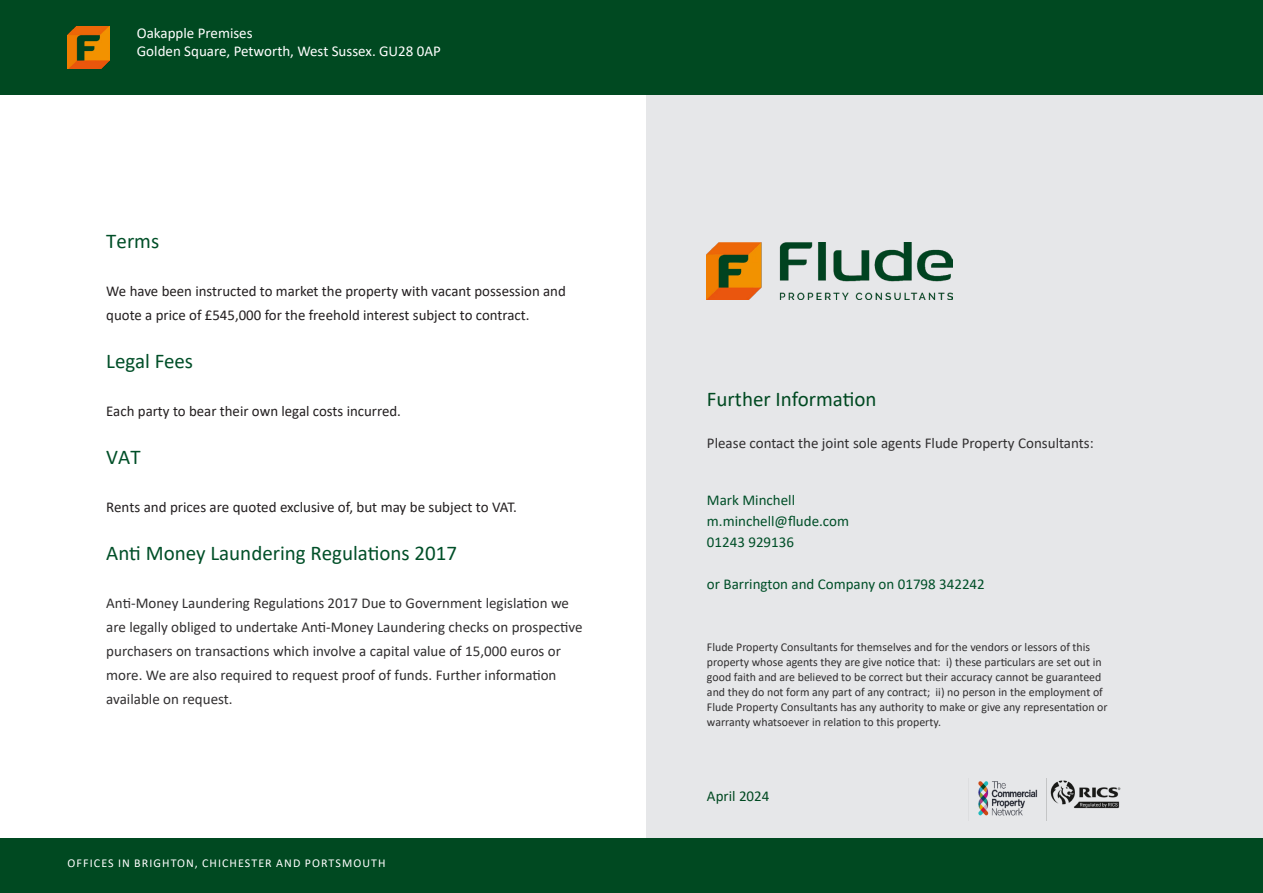
<style>
.page{position:relative;width:1263px;height:893px;background:#fff}
.page>*{position:absolute;margin:0;border:0;box-sizing:border-box;transform-origin:0 0}
.Flude_-_Standard_Paragraph_Text{font:21px "Calibri";color:#004f28}
.Flude_-_Sub_Header{font:21px "Calibri";color:#004921}
.Flude_-_Sub_Header-2{font:21px "Calibri";color:#004f28}
.Flude_-_Standard_Paragraph_Text-2{font:15px/24px "Calibri";color:#312f30}
.Flude_-_Standard_Paragraph_Text-3{font:15px/24px "Calibri";color:#231f20}
.Flude_-_Standard_Paragraph_Text-4{font:15px "Calibri";color:#004f28}
.t1{font:15px "Calibri";color:#fff}
.t2{font:15px "Calibri";color:#004921}
.Flude_-_Standard_Paragraph_Text-5{font:12px/15px "Calibri";color:#312f30}
.t3{font:12px "Calibri";letter-spacing:.09em;color:#fff}
</style>
<div class="page">
<div style="left:646px;top:95px;width:617px;height:747px;background:#e6e7e9"></div>
<div style="left:0;top:838px;width:1263px;height:55px;background:#004921"></div>
<div style="left:0;top:0;width:1263px;height:95px;background:#004921"></div>
<img style="left:707px;top:242px;width:246px;height:58px">
<img style="left:1050px;top:780px;width:71px;height:29px">
<img style="left:67px;top:26px;width:43px;height:42px">
<img style="left:978px;top:779px;width:69px;height:42px">
<p class="t1" style="left:137px;top:22px;width:117px">Oakapple Premises</p>
<p class="t1" style="left:137px;top:40px;width:306px">Golden Square, Petworth, West Sussex. GU28 0AP</p>
<p class="Flude_-_Sub_Header-2" style="left:106px;top:227px;width:55px">Terms</p>
<p class="Flude_-_Standard_Paragraph_Text-3" style="left:106px;top:279px;width:461px">We have been instructed to market the property with vacant possession and quote a price of £545,000 for the freehold interest subject to contract.</p>
<p class="Flude_-_Standard_Paragraph_Text" style="left:106px;top:347px;width:88px">Legal Fees</p>
<p class="Flude_-_Standard_Paragraph_Text-3" style="left:106px;top:399px;width:296px">Each party to bear their own legal costs incurred.</p>
<p class="Flude_-_Standard_Paragraph_Text" style="left:106px;top:443px;width:36px">VAT</p>
<p class="Flude_-_Standard_Paragraph_Text-3" style="left:106px;top:495px;width:412px">Rents and prices are quoted exclusive of, but may be subject to VAT.</p>
<p class="Flude_-_Standard_Paragraph_Text" style="left:106px;top:539px;width:352px">Anti Money Laundering Regulations 2017</p>
<p class="Flude_-_Standard_Paragraph_Text-2" style="left:106px;top:591px;width:478px">Anti-Money Laundering Regulations 2017 Due to Government legislation we are legally obliged to undertake Anti-Money Laundering checks on prospective purchasers on transactions which involve a capital value of 15,000 euros or more. We are also required to request proof of funds. Further information available on request.</p>
<p class="t3" style="left:68px;top:855px;width:319px">OFFICES IN BRIGHTON, CHICHESTER AND PORTSMOUTH</p>
<p class="Flude_-_Sub_Header" style="left:707px;top:384px;width:171px">Further Information</p>
<p class="Flude_-_Standard_Paragraph_Text-2" style="left:707px;top:430px;width:388px">Please contact the joint sole agents Flude Property Consultants:</p>
<p class="Flude_-_Standard_Paragraph_Text-4" style="left:707px;top:489px;width:90px">Mark Minchell</p>
<p class="Flude_-_Standard_Paragraph_Text-4" style="left:707px;top:510px;width:144px">m.minchell@flude.com</p>
<p class="Flude_-_Standard_Paragraph_Text-4" style="left:707px;top:531px;width:89px">01243 929136</p>
<p class="Flude_-_Standard_Paragraph_Text-4" style="left:707px;top:573px;width:279px">or Barrington and Company on 01798 342242</p>
<p class="Flude_-_Standard_Paragraph_Text-5" style="left:707px;top:639px;width:402px">Flude Property Consultants for themselves and for the vendors or lessors of this property whose agents they are give notice that: i) these particulars are set out in good faith and are believed to be correct but their accuracy cannot be guaranteed and they do not form any part of any contract; ii) no person in the employment of Flude Property Consultants has any authority to make or give any representation or warranty whatsoever in relation to this property.</p>
<p class="t2" style="left:707px;top:785px;width:64px">April 2024</p>
</div>
